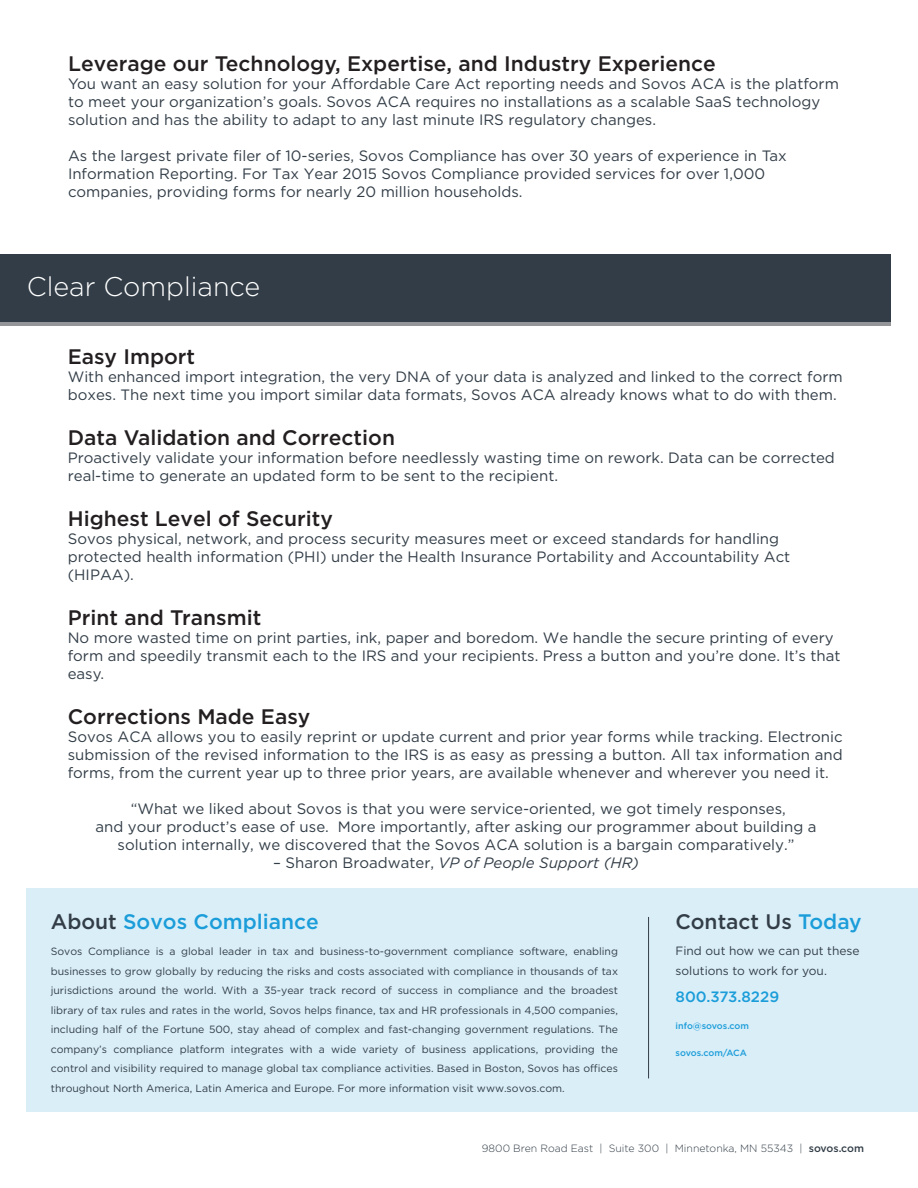
<style>
.page{position:relative;width:918px;height:1188px;background:#fff}
.page>*{position:absolute;margin:0;border:0;box-sizing:border-box;transform-origin:0 0}
.t1{font:300 27px "Gotham";color:#fff}
.t2{font:500 21px "Gotham";color:#231f20}
.t3{font:500 21px "Gotham";color:#1b9dd9}
.t4{font:500 21px "Gotham";color:#323d47}
.t5{font:15px/18px "Gotham";color:#323d47}
.t6{font:italic 15px "Gotham";color:#323d47}
.t7{font:500 15px "Gotham";color:#1b9dd9}
.t8{font:12px/19.5px "Gotham";color:#323d47}
.t9{font:10.5px/19.5px "Gotham";color:#323d47;text-align:justify}
.t10{font:300 10.5px "Gotham";color:#323d47}
.t11{font:500 9px "Gotham";color:#1b9dd9}
.s1{font-style:normal}
.s2{color:#323d47}
.s3{color:#1b9dd9}
.s4{font-weight:500}
</style>
<div class="page">
<div style="left:0;top:258px;width:891px;height:68px;background:linear-gradient(to right,#939598,#939598)"></div>
<div style="left:0;top:254px;width:891px;height:67px;background:#323d47"></div>
<div style="left:26px;top:889px;width:892px;height:223px;background:#daeef8"></div>
<hr style="left:648px;top:917px;width:1px;height:161px;background:#323d47">
<p class="t2" style="left:68px;top:50px;width:649px">Leverage our Technology, Expertise, and Industry Experience</p>
<p class="t5" style="left:68px;top:74px;width:772px">You want an easy solution for your Affordable Care Act reporting needs and Sovos ACA is the platform to meet your organization’s goals. Sovos ACA requires no installations as a scalable SaaS technology solution and has the ability to adapt to any last minute IRS regulatory changes.</p>
<p class="t5" style="left:68px;top:146px;width:720px">As the largest private filer of 10-series, Sovos Compliance has over 30 years of experience in Tax<br>Information Reporting. For Tax Year 2015 Sovos Compliance provided services for over 1,000 companies, providing forms for nearly 20 million households.</p>
<p class="t1" style="left:27px;top:269px;width:235px">Clear Compliance</p>
<p class="t2" style="left:68px;top:343px;width:129px">Easy Import</p>
<p class="t5" style="left:68px;top:367px;width:776px">With enhanced import integration, the very DNA of your data is analyzed and linked to the correct form boxes. The next time you import similar data formats, Sovos ACA already knows what to do with them.</p>
<p class="t2" style="left:68px;top:424px;width:329px">Data Validation and Correction</p>
<p class="t5" style="left:68px;top:448px;width:769px">Proactively validate your information before needlessly wasting time on rework. Data can be corrected real-time to generate an updated form to be sent to the recipient.</p>
<p class="t2" style="left:68px;top:505px;width:267px">Highest Level of Security</p>
<p class="t5" style="left:68px;top:529px;width:724px">Sovos physical, network, and process security measures meet or exceed standards for handling protected health information (PHI) under the Health Insurance Portability and Accountability Act (HIPAA).</p>
<p class="t2" style="left:68px;top:604px;width:195px">Print and Transmit</p>
<p class="t5" style="left:68px;top:628px;width:774px">No more wasted time on print parties, ink, paper and boredom. We handle the secure printing of every form and speedily transmit each to the IRS and your recipients. Press a button and you’re done. It’s that easy.</p>
<p class="t2" style="left:68px;top:703px;width:244px">Corrections Made Easy</p>
<p class="t5" style="left:68px;top:727px;width:776px;text-align:justify">Sovos ACA allows you to easily reprint or update current and prior year forms while tracking. Electronic submission of the revised information to the IRS is as easy as pressing a button. All tax information and forms, from the current year up to three prior years, are available whenever and wherever you need it.</p>
<p class="t5" style="left:96px;top:799px;width:722px;text-align:center">“What we liked about Sovos is that you were service-oriented, we got timely responses,<br>and your product’s ease of use. More importantly, after asking our programmer about building a solution internally, we discovered that the Sovos ACA solution is a bargain comparatively.”</p>
<p class="t6" style="left:273px;top:853px;width:367px"><span class="s1">– Sharon Broadwater,</span> VP of People Support (HR)</p>
<p class="t3" style="left:51px;top:908px;width:270px"><span class="s2">About</span> Sovos Compliance</p>
<p class="t9" style="left:51px;top:942px;width:569px">Sovos Compliance is a global leader in tax and business-to-government compliance software, enabling businesses to grow globally by reducing the risks and costs associated with compliance in thousands of tax jurisdictions around the world. With a 35-year track record of success in compliance and the broadest library of tax rules and rates in the world, Sovos helps finance, tax and HR professionals in 4,500 companies, including half of the Fortune 500, stay ahead of complex and fast-changing government regulations. The company’s compliance platform integrates with a wide variety of business applications, providing the control and visibility required to manage global tax compliance activities. Based in Boston, Sovos has offices throughout North America, Latin America and Europe. For more information visit www.sovos.com.</p>
<p class="t4" style="left:676px;top:908px;width:188px">Contact Us <span class="s3">Today</span></p>
<p class="t8" style="left:676px;top:941px;width:186px">Find out how we can put these solutions to work for you.</p>
<p class="t7" style="left:676px;top:987px;width:105px">800.373.8229</p>
<p class="t11" style="left:676px;top:1020px;width:75px">info@sovos.com</p>
<p class="t11" style="left:676px;top:1047px;width:73px">sovos.com/ACA</p>
<p class="t10" style="left:482px;top:1142px;width:384px">9800 Bren Road East | Suite 300 | Minnetonka, MN 55343 | <span class="s4">sovos.com</span></p>
</div>
